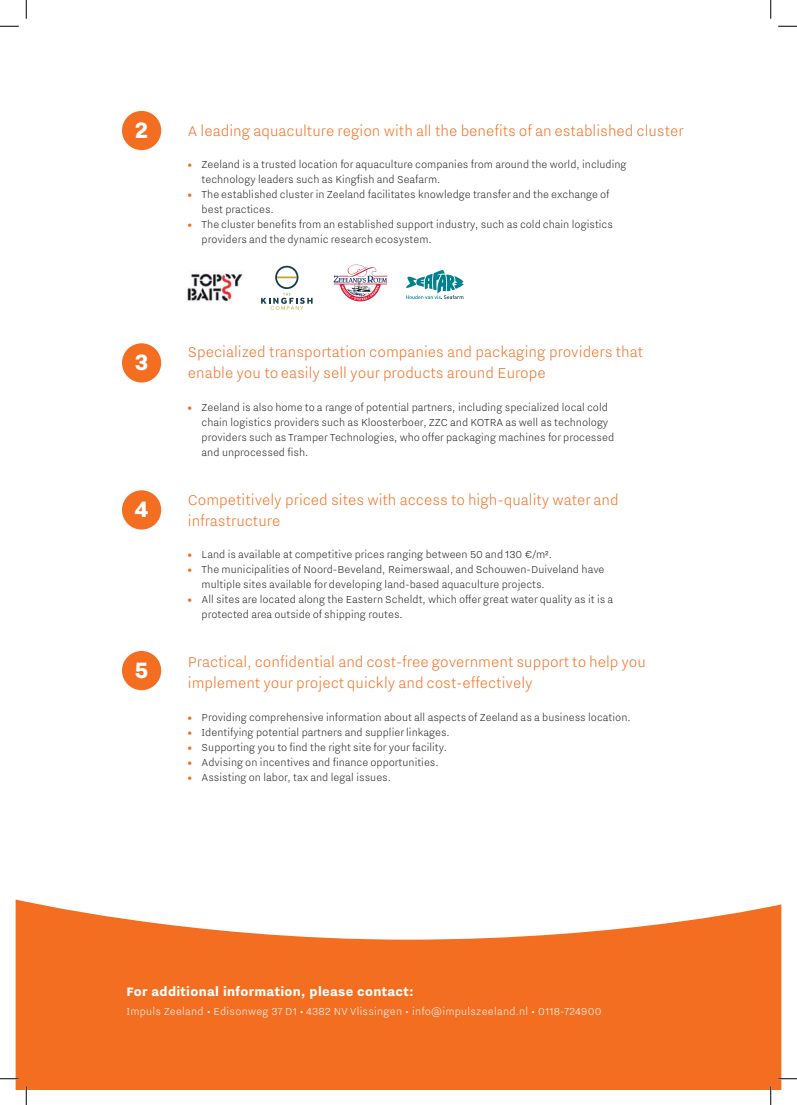
<style>
.page{position:relative;width:797px;height:1105px;background:#fff}
.page>*{position:absolute;margin:0;border:0;box-sizing:border-box;transform-origin:0 0}
.t1{font:800 27.5px "Nitti Grotesk";color:#fff}
.t2{font:300 17.5px/21px "Nitti Grotesk";color:#f36e21}
.t3{font:800 15px "Nitti Grotesk";letter-spacing:.02em;color:#fff}
.t4{font:300 12.5px/15px "Nitti Grotesk";color:#231f20}
.t5{font:300 12.5px "Nitti Grotesk";letter-spacing:.02em;color:#fff}
.s1{font-weight:900;color:#f36e21}
</style>
<div class="page">
<svg style="left:16px;top:899px;width:765px;height:190px;fill:#f36e21"></svg>
<div style="left:122px;top:111px;width:39px;height:39px;background:#f36e21;border-radius:50%"></div>
<div style="left:122px;top:343px;width:39px;height:40px;background:#f36e21;border-radius:50%"></div>
<div style="left:122px;top:490px;width:39px;height:39px;background:#f36e21;border-radius:50%"></div>
<div style="left:122px;top:651px;width:39px;height:39px;background:#f36e21;border-radius:50%"></div>
<img style="left:187px;top:273px;width:56px;height:28px">
<svg style="left:261px;top:266px;width:51px;height:44px"></svg>
<svg style="left:333px;top:264px;width:55px;height:38px"></svg>
<svg style="left:406px;top:270px;width:57px;height:29px"></svg>
<svg style="left:0;top:25px;width:19px;height:2px"></svg>
<svg style="left:778px;top:25px;width:19px;height:2px"></svg>
<svg style="left:0;top:1078px;width:19px;height:1px"></svg>
<svg style="left:778px;top:1078px;width:19px;height:1px"></svg>
<svg style="left:25px;top:0;width:2px;height:19px"></svg>
<svg style="left:25px;top:1086px;width:2px;height:19px"></svg>
<svg style="left:770px;top:0;width:1px;height:19px"></svg>
<svg style="left:770px;top:1086px;width:1px;height:19px"></svg>
<h1 class="t1" style="left:135px;top:114px;width:15px">2</h1>
<h1 class="t1" style="left:135px;top:346px;width:15px">3</h1>
<h1 class="t1" style="left:135px;top:493px;width:15px">4</h1>
<h1 class="t1" style="left:135px;top:654px;width:15px">5</h1>
<h2 class="t2" style="left:188px;top:120px;width:497px">A leading aquaculture region with all the benefits of an established cluster</h2>
<p class="t4" style="left:202px;top:157px;width:426px;text-indent:-14px"><span class="s1">•</span> Zeeland is a trusted location for aquaculture companies from around the world, including technology leaders such as Kingfish and Seafarm.</p>
<p class="t4" style="left:202px;top:187px;width:409px;text-indent:-14px"><span class="s1">•</span> The established cluster in Zeeland facilitates knowledge transfer and the exchange of best practices.</p>
<p class="t4" style="left:202px;top:217px;width:413px;text-indent:-14px"><span class="s1">•</span> The cluster benefits from an established support industry, such as cold chain logistics providers and the dynamic research ecosystem.</p>
<h2 class="t2" style="left:188px;top:341px;width:457px">Specialized transportation companies and packaging providers that enable you to easily sell your products around Europe</h2>
<p class="t4" style="left:202px;top:399px;width:414px;text-indent:-14px"><span class="s1">•</span> Zeeland is also home to a range of potential partners, including specialized local cold chain logistics providers such as Kloosterboer, ZZC and KOTRA as well as technology providers such as Tramper Technologies, who offer packaging machines for processed and unprocessed fish.</p>
<h2 class="t2" style="left:188px;top:489px;width:432px">Competitively priced sites with access to high-quality water and infrastructure</h2>
<p class="t4" style="left:188px;top:547px;width:366px"><span class="s1">•</span> Land is available at competitive prices ranging between 50 and 130 €/m².</p>
<p class="t4" style="left:202px;top:562px;width:404px;text-indent:-14px"><span class="s1">•</span> The municipalities of Noord-Beveland, Reimerswaal, and Schouwen-Duiveland have multiple sites available for developing land-based aquaculture projects.</p>
<p class="t4" style="left:202px;top:592px;width:413px;text-indent:-14px"><span class="s1">•</span> All sites are located along the Eastern Scheldt, which offer great water quality as it is a protected area outside of shipping routes.</p>
<h2 class="t2" style="left:188px;top:651px;width:459px">Practical, confidential and cost-free government support to help you implement your project quickly and cost-effectively</h2>
<p class="t4" style="left:188px;top:709px;width:444px"><span class="s1">•</span> Providing comprehensive information about all aspects of Zeeland as a business location.</p>
<p class="t4" style="left:188px;top:724px;width:263px"><span class="s1">•</span> Identifying potential partners and supplier linkages.</p>
<p class="t4" style="left:188px;top:739px;width:261px"><span class="s1">•</span> Supporting you to find the right site for your facility.</p>
<p class="t4" style="left:188px;top:754px;width:252px"><span class="s1">•</span> Advising on incentives and finance opportunities.</p>
<p class="t4" style="left:188px;top:769px;width:205px"><span class="s1">•</span> Assisting on labor, tax and legal issues.</p>
<p class="t3" style="left:126px;top:983px;width:289px">For additional information, please contact:</p>
<p class="t5" style="left:126px;top:1004px;width:476px">Impuls Zeeland • Edisonweg 37 D1 • 4382 NV Vlissingen • info@impulszeeland.nl • 0118-724900</p>
</div>
